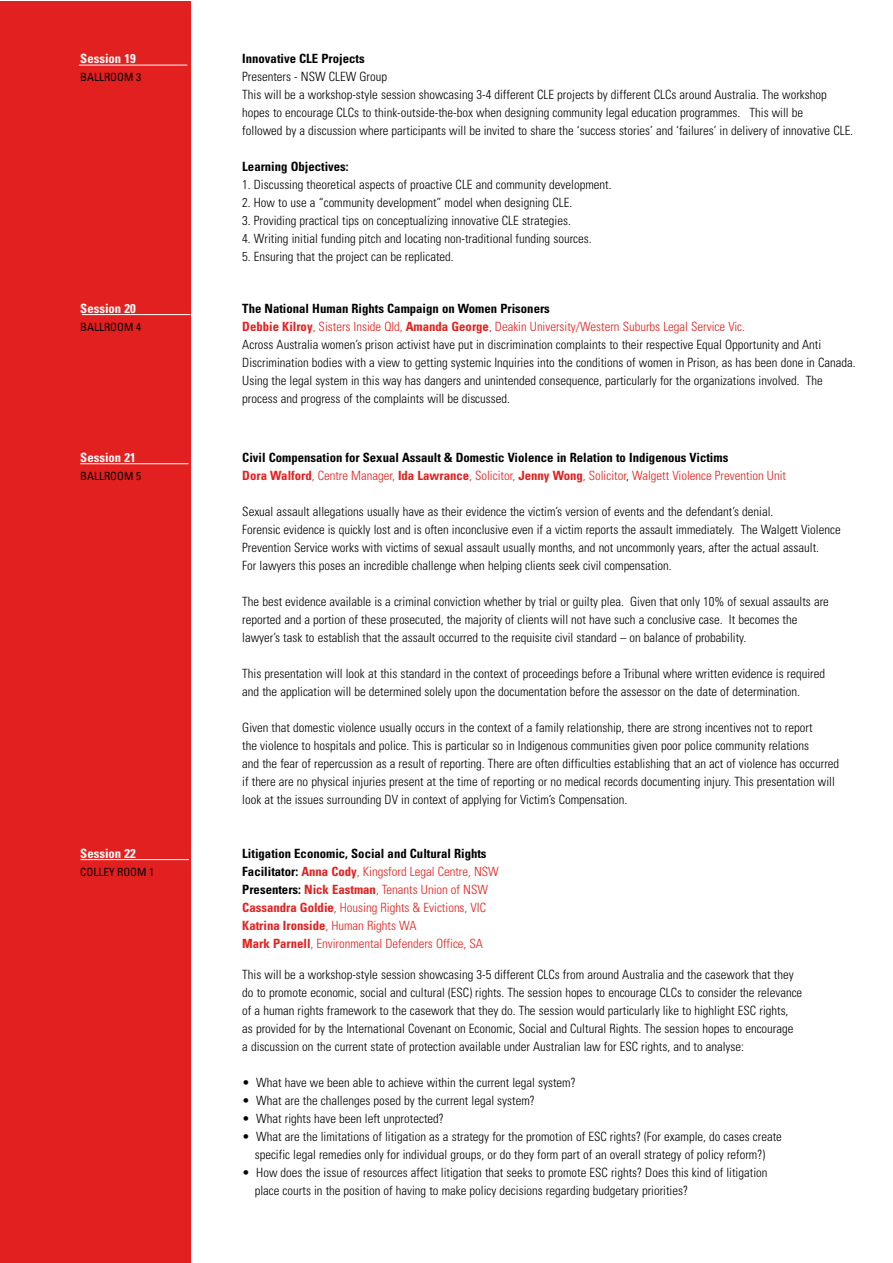
<style>
.page{position:relative;width:893px;height:1263px;background:#fff}
.page>*{position:absolute;margin:0;border:0;box-sizing:border-box;transform-origin:0 0}
.t1{font:300 condensed 12.75px/18px "Univers";color:#000}
.t2{font:300 condensed 12.75px/18px "Univers";color:#e2201f}
.t3{font:700 condensed 12.75px "Univers";color:#000}
.t4{font:700 condensed 12.75px "Univers";color:#fff}
.t5{font:condensed 11.25px "Univers";color:#000}
.s1{font-weight:700;color:#e2201f}
.s2{color:#e2201f}
.s3{font-weight:700}
.s4{color:#000}
.s5{font-weight:700;color:#000}
</style>
<div class="page">
<div style="left:0;top:1px;width:190px;height:1262px;background:#e2201f"></div>
<hr style="left:79px;top:65px;width:108px;height:1px;background:#fff">
<hr style="left:82px;top:314px;width:108px;height:1px;background:#fff">
<hr style="left:80px;top:463px;width:109px;height:1px;background:#fff">
<hr style="left:80px;top:859px;width:109px;height:1px;background:#fff">
<p class="t4" style="left:80px;top:53px;width:57px">Session 19</p>
<p class="t3" style="left:242px;top:53px;width:124px">Innovative CLE Projects</p>
<p class="t5" style="left:80px;top:72px;width:62px">BALLROOM 3</p>
<p class="t1" style="left:242px;top:68px;width:612px">Presenters - NSW CLEW Group<br>This will be a workshop-style session showcasing 3-4 different CLE projects by different CLCs around Australia. The workshop hopes to encourage CLCs to think-outside-the-box when designing community legal education programmes. This will be<br>followed by a discussion where participants will be invited to share the ‘success stories’ and ‘failures’ in delivery of innovative CLE.</p>
<p class="t3" style="left:242px;top:161px;width:108px">Learning Objectives:</p>
<p class="t1" style="left:242px;top:176px;width:371px">1. Discussing theoretical aspects of proactive CLE and community development.</p>
<p class="t1" style="left:242px;top:194px;width:331px">2. How to use a “community development” model when designing CLE.</p>
<p class="t1" style="left:242px;top:212px;width:330px">3. Providing practical tips on conceptualizing innovative CLE strategies.</p>
<p class="t1" style="left:242px;top:230px;width:351px">4. Writing initial funding pitch and locating non-traditional funding sources.</p>
<p class="t1" style="left:242px;top:248px;width:213px">5. Ensuring that the project can be replicated.</p>
<p class="t4" style="left:80px;top:304px;width:57px">Session 20</p>
<p class="t3" style="left:242px;top:304px;width:309px">The National Human Rights Campaign on Women Prisoners</p>
<p class="t5" style="left:80px;top:323px;width:62px">BALLROOM 4</p>
<p class="t1" style="left:242px;top:319px;width:615px"><span class="s1">Debbie Kilroy</span><span class="s2">, Sisters Inside Qld,</span> <span class="s1">Amanda George</span><span class="s2">, Deakin University/Western Suburbs Legal Service Vic.<br></span>Across Australia women’s prison activist have put in discrimination complaints to their respective Equal Opportunity and Anti Discrimination bodies with a view to getting systemic Inquiries into the conditions of women in Prison, as has been done in Canada.<br>Using the legal system in this way has dangers and unintended consequence, particularly for the organizations involved. The process and progress of the complaints will be discussed.</p>
<p class="t4" style="left:80px;top:452px;width:57px">Session 21</p>
<p class="t3" style="left:242px;top:452px;width:488px">Civil Compensation for Sexual Assault &amp; Domestic Violence in Relation to Indigenous Victims</p>
<p class="t5" style="left:80px;top:471px;width:62px">BALLROOM 5</p>
<p class="t2" style="left:242px;top:467px;width:545px"><span class="s3">Dora Walford</span>, Centre Manager, <span class="s3">Ida Lawrance</span>, Solicitor, <span class="s3">Jenny Wong</span>, Solicitor<span class="s4">,</span> Walgett Violence Prevention Unit</p>
<p class="t1" style="left:242px;top:503px;width:600px">Sexual assault allegations usually have as their evidence the victim’s version of events and the defendant’s denial.<br>Forensic evidence is quickly lost and is often inconclusive even if a victim reports the assault immediately. The Walgett Violence Prevention Service works with victims of sexual assault usually months, and not uncommonly years, after the actual assault.<br>For lawyers this poses an incredible challenge when helping clients seek civil compensation.</p>
<p class="t1" style="left:242px;top:593px;width:588px">The best evidence available is a criminal conviction whether by trial or guilty plea. Given that only 10% of sexual assaults are reported and a portion of these prosecuted, the majority of clients will not have such a conclusive case. It becomes the lawyer’s task to establish that the assault occurred to the requisite civil standard – on balance of probability.</p>
<p class="t1" style="left:242px;top:665px;width:584px">This presentation will look at this standard in the context of proceedings before a Tribunal where written evidence is required and the application will be determined solely upon the documentation before the assessor on the date of determination.</p>
<p class="t1" style="left:242px;top:719px;width:598px">Given that domestic violence usually occurs in the context of a family relationship, there are strong incentives not to report<br>the violence to hospitals and police. This is particular so in Indigenous communities given poor police community relations<br>and the fear of repercussion as a result of reporting. There are often difficulties establishing that an act of violence has occurred if there are no physical injuries present at the time of reporting or no medical records documenting injury. This presentation will look at the issues surrounding DV in context of applying for Victim’s Compensation.</p>
<p class="t4" style="left:80px;top:848px;width:57px">Session 22</p>
<p class="t3" style="left:242px;top:848px;width:246px">Litigation Economic, Social and Cultural Rights</p>
<p class="t5" style="left:80px;top:867px;width:75px">COLLEY ROOM 1</p>
<p class="t2" style="left:242px;top:863px;width:258px"><span class="s5">Facilitator:</span> <span class="s3">Anna Cody</span>, Kingsford Legal Centre, NSW <span class="s5">Presenters:</span> <span class="s3">Nick Eastman</span>, Tenants Union of NSW <span class="s3">Cassandra Goldie</span>, Housing Rights &amp; Evictions, VIC <span class="s3">Katrina Ironside</span>, Human Rights WA<br><span class="s3">Mark Parnell</span>, Environmental Defenders Office, SA</p>
<p class="t1" style="left:242px;top:967px;width:561px">This will be a workshop-style session showcasing 3-5 different CLCs from around Australia and the casework that they do to promote economic, social and cultural (ESC) rights. The session hopes to encourage CLCs to consider the relevance of a human rights framework to the casework that they do. The session would particularly like to highlight ESC rights,<br>as provided for by the International Covenant on Economic, Social and Cultural Rights. The session hopes to encourage a discussion on the current state of protection available under Australian law for ESC rights, and to analyse:</p>
<p class="t1" style="left:242px;top:1075px;width:335px">• What have we been able to achieve within the current legal system?</p>
<p class="t1" style="left:242px;top:1093px;width:294px">• What are the challenges posed by the current legal system?</p>
<p class="t1" style="left:242px;top:1111px;width:203px">• What rights have been left unprotected?</p>
<p class="t1" style="left:242px;top:1129px;width:541px;text-align:center">• What are the limitations of litigation as a strategy for the promotion of ESC rights? (For example, do cases create specific legal remedies only for individual groups, or do they form part of an overall strategy of policy reform?)</p>
<p class="t1" style="left:255px;top:1165px;width:514px;text-indent:-12px">• How does the issue of resources affect litigation that seeks to promote ESC rights? Does this kind of litigation place courts in the position of having to make policy decisions regarding budgetary priorities?</p>
</div>
